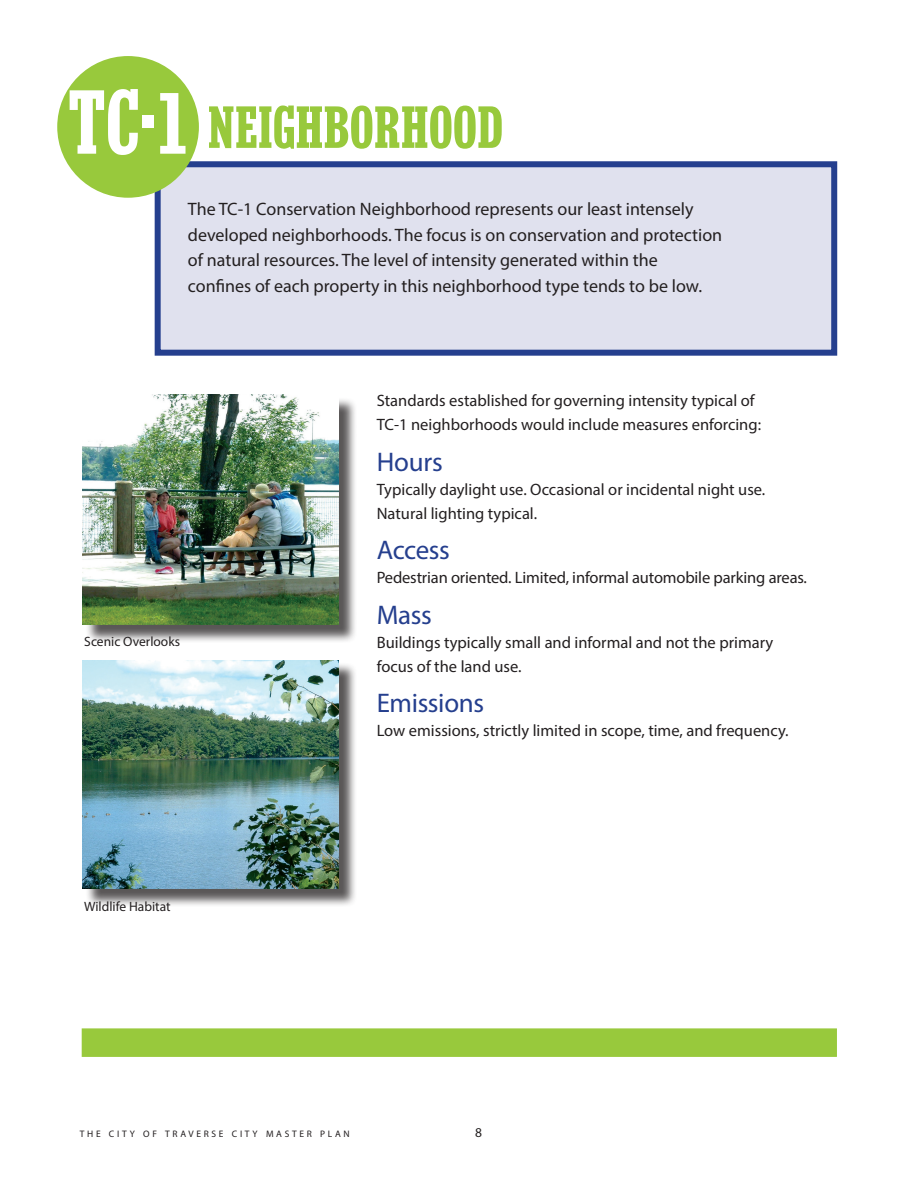
<style>
.page{position:relative;width:918px;height:1188px;background:#fff}
.page>*{position:absolute;margin:0;border:0;box-sizing:border-box;transform-origin:0 0}
.t1{font:700 condensed 82.5px "OPTI Stymie";color:#fff}
.t2{font:700 condensed 54px "OPTI Stymie";color:#98c93c}
.Body_Copy{font:27px "Myriad Pro";letter-spacing:-.015em;color:#253f8e}
.Neighborhood_Desc{font:18px/25.5px "Myriad Pro";color:#231f20}
.Body_Copy-2{font:16.5px/24px "Myriad Pro";color:#231f20}
.Standards_Italic{font:16.5px/24px "Myriad Pro";color:#231f20}
.Body_Copy-3{font:13.5px "Myriad Pro";color:#231f20}
.t3{font:9.45px "Myriad Pro";letter-spacing:.285em;color:#231f20}
</style>
<div class="page">
<div style="left:155px;top:161px;width:682px;height:195px;background:#e0e1ee;border:6px solid #253f8e"></div>
<div style="left:57px;top:56px;width:142px;height:142px;background:#98c93c;border-radius:50%"></div>
<div style="left:85px;top:397px;width:272px;height:246px;background:#231f20;opacity:.75"></div>
<img style="left:83px;top:395px;width:255px;height:229px">
<div style="left:85px;top:663px;width:272px;height:245px;background:#231f20;opacity:.75"></div>
<img style="left:83px;top:660px;width:255px;height:229px">
<div style="left:82px;top:1028px;width:755px;height:29px;background:#98c93c;border:2px solid #98c93c"></div>
<p class="t1" style="left:66px;top:70px;width:124px">TC•1</p>
<p class="t2" style="left:206px;top:93px;width:297px">NEIGHBORHOOD</p>
<p class="Neighborhood_Desc" style="left:188px;top:196px;width:536px">The TC-1 Conservation Neighborhood represents our least intensely developed neighborhoods. The focus is on conservation and protection of natural resources. The level of intensity generated within the confines of each property in this neighborhood type tends to be low.</p>
<p class="Body_Copy-3" style="left:84px;top:633px;width:97px">Scenic Overlooks</p>
<p class="Standards_Italic" style="left:377px;top:388px;width:386px">Standards established for governing intensity typical of<br>TC-1 neighborhoods would include measures enforcing:</p>
<p class="Body_Copy" style="left:377px;top:445px;width:68px">Hours</p>
<p class="Body_Copy-2" style="left:377px;top:477px;width:390px">Typically daylight use. Occasional or incidental night use.<br>Natural lighting typical.</p>
<p class="Body_Copy" style="left:377px;top:533px;width:75px">Access</p>
<p class="Body_Copy-2" style="left:377px;top:565px;width:432px">Pedestrian oriented. Limited, informal automobile parking areas.</p>
<p class="Body_Copy" style="left:377px;top:598px;width:57px">Mass</p>
<p class="Body_Copy-2" style="left:377px;top:630px;width:398px">Buildings typically small and informal and not the primary focus of the land use.</p>
<p class="Body_Copy" style="left:377px;top:686px;width:109px">Emissions</p>
<p class="Body_Copy-2" style="left:377px;top:718px;width:413px">Low emissions, strictly limited in scope, time, and frequency.</p>
<p class="Body_Copy-3" style="left:84px;top:898px;width:88px">Wildlife Habitat</p>
<p class="t3" style="left:80px;top:1128px;width:271px">THE CITY OF TRAVERSE CITY MASTER PLAN</p>
<p class="Body_Copy-3" style="left:475px;top:1124px;width:8px">8</p>
</div>
